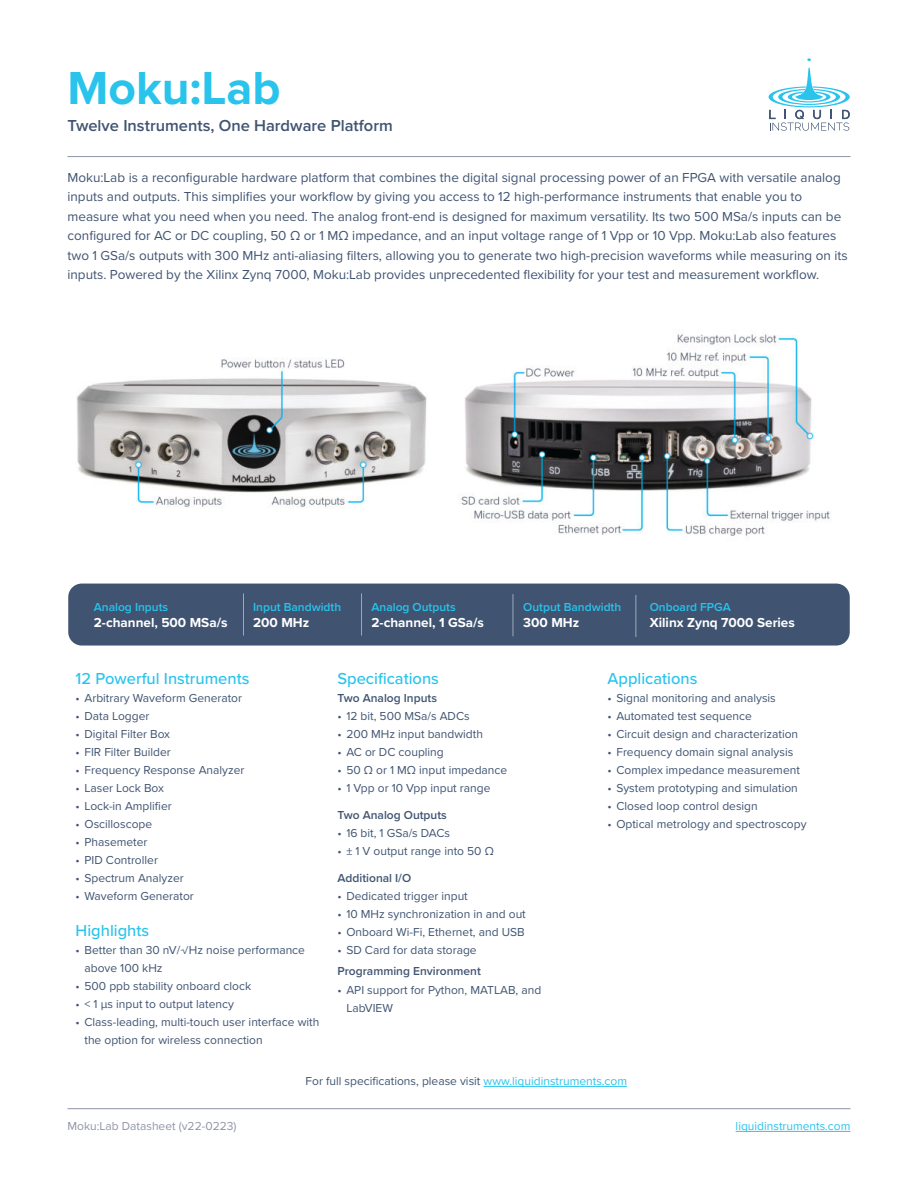
<style>
.page{position:relative;width:918px;height:1188px;background:#fff}
.page>*{position:absolute;margin:0;border:0;box-sizing:border-box;transform-origin:0 0}
.t1{font:700 48px "Proxima Nova";color:#29c3ec}
.t2{font:500 16.5px "Proxima Nova";color:#29c3ec}
.t3{font:600 16.5px "Proxima Nova";color:#405472}
.t4{font:13.5px/19.5px "Proxima Nova";color:#405472}
.t5{font:700 13.5px "Proxima Nova";color:#fff}
.t6{font:12px/18px "Proxima Nova";color:#405472}
.t7{font:600 12px "Proxima Nova";color:#405472}
.t8{font:600 12px "Proxima Nova";color:#29c3ec}
.t9{font:12px "Proxima Nova";color:#9094a8}
.t10{font:12px "Proxima Nova";color:#29c3ec}
.s1{color:#29c3ec}
</style>
<div class="page">
<hr style="left:736px;top:1131px;width:114px;height:1px;background:#29c3ec">
<hr style="left:68px;top:1108px;width:782px;height:1px;background:#9094a8">
<hr style="left:68px;top:156px;width:782px;height:1px;background:#9094a8">
<div style="left:68px;top:584px;width:782px;height:62px;background:#405472;border-radius:14px"></div>
<svg style="left:769px;top:67px;width:81px;height:63px"></svg>
<hr style="left:484px;top:1086px;width:143px;height:1px;background:#29c3ec">
<hr style="left:243px;top:593px;width:1px;height:43px;background:#fff">
<hr style="left:361px;top:593px;width:1px;height:43px;background:#fff">
<hr style="left:513px;top:594px;width:1px;height:42px;background:#fff">
<hr style="left:636px;top:595px;width:1px;height:42px;background:#fff">
<img style="left:77px;top:358px;width:350px;height:150px">
<img style="left:460px;top:334px;width:370px;height:202px">
<h1 class="t1" style="left:68px;top:67px;width:215px">Moku:Lab</h1>
<h2 class="t3" style="left:68px;top:118px;width:327px">Twelve Instruments, One Hardware Platform</h2>
<p class="t4" style="left:68px;top:168px;width:782px">Moku:Lab is a reconfigurable hardware platform that combines the digital signal processing power of an FPGA with versatile analog inputs and outputs. This simplifies your workflow by giving you access to 12 high-performance instruments that enable you to measure what you need when you need. The analog front-end is designed for maximum versatility. Its two 500 MSa/s inputs can be configured for AC or DC coupling, 50 Ω or 1 MΩ impedance, and an input voltage range of 1 Vpp or 10 Vpp. Moku:Lab also features two 1 GSa/s outputs with 300 MHz anti-aliasing filters, allowing you to generate two high-precision waveforms while measuring on its inputs. Powered by the Xilinx Zynq 7000, Moku:Lab provides unprecedented flexibility for your test and measurement workflow.</p>
<p class="t8" style="left:94px;top:602px;width:76px">Analog Inputs</p>
<p class="t5" style="left:94px;top:617px;width:135px">2-channel, 500 MSa/s</p>
<p class="t8" style="left:253px;top:602px;width:90px">Input Bandwidth</p>
<p class="t5" style="left:253px;top:617px;width:58px">200 MHz</p>
<p class="t8" style="left:372px;top:602px;width:86px">Analog Outputs</p>
<p class="t5" style="left:372px;top:617px;width:114px">2-channel, 1 GSa/s</p>
<p class="t8" style="left:523px;top:602px;width:100px">Output Bandwidth</p>
<p class="t5" style="left:523px;top:617px;width:57px">300 MHz</p>
<p class="t8" style="left:650px;top:602px;width:83px">Onboard FPGA</p>
<p class="t5" style="left:650px;top:617px;width:147px">Xilinx Zynq 7000 Series</p>
<h2 class="t2" style="left:76px;top:672px;width:175px">12 Powerful Instruments</h2>
<p class="t6" style="left:76px;top:690px;width:168px">• Arbitrary Waveform Generator</p>
<p class="t6" style="left:76px;top:708px;width:75px">• Data Logger</p>
<p class="t6" style="left:76px;top:726px;width:96px">• Digital Filter Box</p>
<p class="t6" style="left:76px;top:744px;width:97px">• FIR Filter Builder</p>
<p class="t6" style="left:76px;top:762px;width:170px">• Frequency Response Analyzer</p>
<p class="t6" style="left:76px;top:780px;width:90px">• Laser Lock Box</p>
<p class="t6" style="left:76px;top:798px;width:98px">• Lock-in Amplifier</p>
<p class="t6" style="left:76px;top:816px;width:78px">• Oscilloscope</p>
<p class="t6" style="left:76px;top:834px;width:73px">• Phasemeter</p>
<p class="t6" style="left:76px;top:852px;width:84px">• PID Controller</p>
<p class="t6" style="left:76px;top:870px;width:110px">• Spectrum Analyzer</p>
<p class="t6" style="left:76px;top:888px;width:120px">• Waveform Generator</p>
<h2 class="t2" style="left:76px;top:924px;width:75px">Highlights</h2>
<p class="t6" style="left:85px;top:942px;width:222px;text-indent:-9px">• Better than 30 nV/√Hz noise performance above 100 kHz</p>
<p class="t6" style="left:76px;top:978px;width:177px">• 500 ppb stability onboard clock</p>
<p class="t6" style="left:76px;top:996px;width:160px">• &lt; 1 μs input to output latency</p>
<p class="t6" style="left:85px;top:1014px;width:236px;text-indent:-9px">• Class-leading, multi-touch user interface with the option for wireless connection</p>
<h2 class="t2" style="left:338px;top:672px;width:103px">Specifications</h2>
<p class="t7" style="left:338px;top:693px;width:101px">Two Analog Inputs</p>
<p class="t6" style="left:338px;top:708px;width:134px">• 12 bit, 500 MSa/s ADCs</p>
<p class="t6" style="left:338px;top:726px;width:147px">• 200 MHz input bandwidth</p>
<p class="t6" style="left:338px;top:744px;width:108px">• AC or DC coupling</p>
<p class="t6" style="left:338px;top:762px;width:171px">• 50 Ω or 1 MΩ input impedance</p>
<p class="t6" style="left:338px;top:780px;width:154px">• 1 Vpp or 10 Vpp input range</p>
<p class="t7" style="left:338px;top:810px;width:111px">Two Analog Outputs</p>
<p class="t6" style="left:338px;top:825px;width:114px">• 16 bit, 1 GSa/s DACs</p>
<p class="t6" style="left:338px;top:843px;width:158px">• ± 1 V output range into 50 Ω</p>
<p class="t7" style="left:338px;top:873px;width:75px">Additional I/O</p>
<p class="t6" style="left:338px;top:888px;width:132px">• Dedicated trigger input</p>
<p class="t6" style="left:338px;top:906px;width:190px">• 10 MHz synchronization in and out</p>
<p class="t6" style="left:338px;top:924px;width:189px">• Onboard Wi-Fi, Ethernet, and USB</p>
<p class="t6" style="left:338px;top:942px;width:141px">• SD Card for data storage</p>
<p class="t7" style="left:338px;top:966px;width:145px">Programming Environment</p>
<p class="t6" style="left:346px;top:982px;width:196px;text-indent:-9px">• API support for Python, MATLAB, and<br>LabVIEW</p>
<h2 class="t2" style="left:608px;top:672px;width:91px">Applications</h2>
<p class="t6" style="left:608px;top:690px;width:170px">• Signal monitoring and analysis</p>
<p class="t6" style="left:608px;top:708px;width:146px">• Automated test sequence</p>
<p class="t6" style="left:608px;top:726px;width:192px">• Circuit design and characterization</p>
<p class="t6" style="left:608px;top:744px;width:187px">• Frequency domain signal analysis</p>
<p class="t6" style="left:608px;top:762px;width:194px">• Complex impedance measurement</p>
<p class="t6" style="left:608px;top:780px;width:192px">• System prototyping and simulation</p>
<p class="t6" style="left:608px;top:798px;width:152px">• Closed loop control design</p>
<p class="t6" style="left:608px;top:816px;width:201px">• Optical metrology and spectroscopy</p>
<p class="t6" style="left:306px;top:1072px;width:323px">For full specifications, please visit <span class="s1">www.liquidinstruments.com</span></p>
<p class="t9" style="left:68px;top:1120px;width:170px">Moku:Lab Datasheet (v22-0223)</p>
<p class="t10" style="left:736px;top:1120px;width:116px">liquidinstruments.com</p>
</div>
